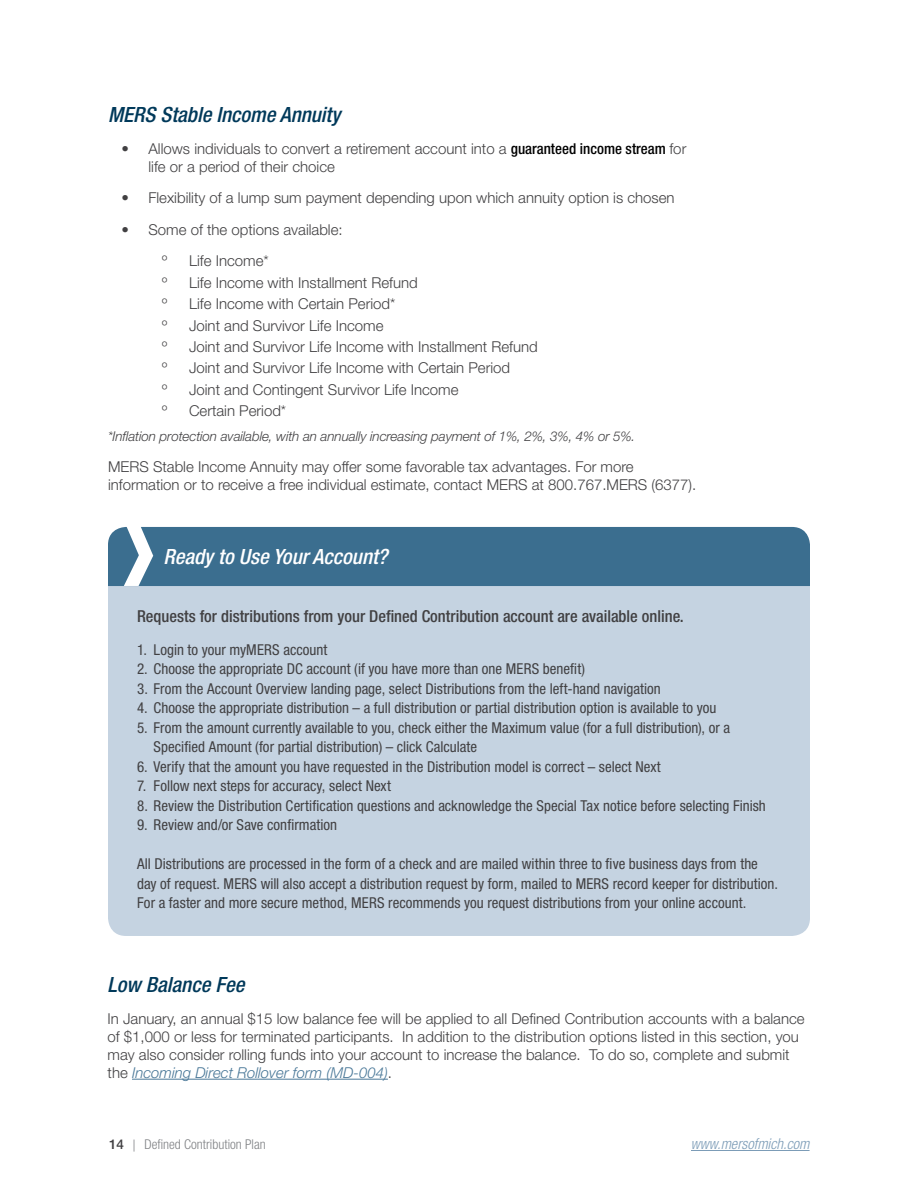
<style>
.page{position:relative;width:918px;height:1188px;background:#fff}
.page>*{position:absolute;margin:0;border:0;box-sizing:border-box;transform-origin:0 0}
.t1{font:italic 500 condensed 21px "Helvetica Neue LT Std";color:#00395a}
.t2{font:italic 500 condensed 21px "Helvetica Neue LT Std";color:#fff}
.t3{font:500 condensed 16.5px "Helvetica Neue LT Std";color:#414042}
.t4{font:condensed 15px/19.5px "Helvetica Neue LT Std";color:#414042}
.t5{font:300 15px/18px "Helvetica Neue LT Std";color:#414042}
.t6{font:italic 300 condensed 15px "Helvetica Neue LT Std";color:#7c9cb7}
.t7{font:italic 300 13.5px "Helvetica Neue LT Std";letter-spacing:-.01em;color:#414042}
.t8{font:300 condensed 13.5px "Helvetica Neue LT Std";color:#808285}
.s1{font-weight:500;font-stretch:condensed;color:#000}
.s2{font-style:italic;color:#4a7898}
.s3{font-weight:500;font-stretch:normal;color:#414042}
.s4{font-family:"Frutiger Neue LT Pro";font-stretch:normal;font-size:12px}
</style>
<div class="page">
<hr style="left:691px;top:1150px;width:119px;height:1px;background:#7c9cb7">
<hr style="left:132px;top:1079px;width:256px;height:1px;background:#4a7898">
<div style="left:108px;top:530px;width:702px;height:406px;background:#c5d3e1;border-radius:18px"></div>
<div style="left:108px;top:527px;width:702px;height:59px;background:#3b6e8f"></div>
<h1 class="t1" style="left:108px;top:102px;width:234px">MERS Stable Income Annuity</h1>
<p class="t5" style="left:148px;top:139px;width:539px;text-indent:-27px">• Allows individuals to convert a retirement account into a <span class="s1">guaranteed income stream</span> for life or a period of their choice</p>
<p class="t5" style="left:122px;top:189px;width:555px">• Flexibility of a lump sum payment depending upon which annuity option is chosen</p>
<p class="t5" style="left:162px;top:213px;width:182px;line-height:31.5px;text-indent:-40px">• Some of the options available: º</p>
<p class="t5" style="left:189px;top:252px;width:81px">Life Income*</p>
<p class="t5" style="left:162px;top:273px;width:7px">º</p>
<p class="t5" style="left:189px;top:273px;width:230px">Life Income with Installment Refund</p>
<p class="t5" style="left:162px;top:294px;width:7px">º</p>
<p class="t5" style="left:189px;top:294px;width:208px">Life Income with Certain Period*</p>
<p class="t5" style="left:162px;top:316px;width:7px">º</p>
<p class="t5" style="left:189px;top:316px;width:196px">Joint and Survivor Life Income</p>
<p class="t5" style="left:162px;top:337px;width:7px">º</p>
<p class="t5" style="left:189px;top:337px;width:350px">Joint and Survivor Life Income with Installment Refund</p>
<p class="t5" style="left:162px;top:359px;width:7px">º</p>
<p class="t5" style="left:189px;top:359px;width:323px">Joint and Survivor Life Income with Certain Period</p>
<p class="t5" style="left:162px;top:380px;width:7px">º</p>
<p class="t5" style="left:189px;top:380px;width:271px">Joint and Contingent Survivor Life Income</p>
<p class="t5" style="left:162px;top:402px;width:7px">º</p>
<p class="t5" style="left:189px;top:402px;width:99px">Certain Period*</p>
<p class="t7" style="left:108px;top:428px;width:529px">*Inflation protection available, with an annually increasing payment of 1%, 2%, 3%, 4% or 5%.</p>
<p class="t5" style="left:108px;top:457px;width:590px">MERS Stable Income Annuity may offer some favorable tax advantages. For more information or to receive a free individual estimate, contact MERS at 800.767.MERS (6377).</p>
<h1 class="t2" style="left:164px;top:544px;width:226px">Ready to Use Your Account?</h1>
<p class="t3" style="left:137px;top:606px;width:548px">Requests for distributions from your Defined Contribution account are available online.</p>
<p class="t4" style="left:137px;top:640px;width:192px">1. Login to your myMERS account</p>
<p class="t4" style="left:137px;top:659px;width:449px">2. Choose the appropriate DC account (if you have more than one MERS benefit)</p>
<p class="t4" style="left:137px;top:679px;width:525px">3. From the Account Overview landing page, select Distributions from the left-hand navigation</p>
<p class="t4" style="left:137px;top:698px;width:581px">4. Choose the appropriate distribution – a full distribution or partial distribution option is available to you</p>
<p class="t4" style="left:154px;top:718px;width:578px;text-indent:-16px">5. From the amount currently available to you, check either the Maximum value (for a full distribution), or a<br>Specified Amount (for partial distribution) – click Calculate</p>
<p class="t4" style="left:137px;top:757px;width:525px">6. Verify that the amount you have requested in the Distribution model is correct – select Next</p>
<p class="t4" style="left:137px;top:776px;width:255px">7. Follow next steps for accuracy, select Next</p>
<p class="t4" style="left:137px;top:796px;width:630px">8. Review the Distribution Certification questions and acknowledge the Special Tax notice before selecting Finish</p>
<p class="t4" style="left:137px;top:815px;width:202px">9. Review and/or Save confirmation</p>
<p class="t4" style="left:137px;top:854px;width:643px">All Distributions are processed in the form of a check and are mailed within three to five business days from the day of request. MERS will also accept a distribution request by form, mailed to MERS record keeper for distribution.<br>For a faster and more secure method, MERS recommends you request distributions from your online account.</p>
<h1 class="t1" style="left:108px;top:972px;width:139px">Low Balance Fee</h1>
<p class="t5" style="left:108px;top:1009px;width:699px">In January, an annual $15 low balance fee will be applied to all Defined Contribution accounts with a balance of $1,000 or less for terminated participants. In addition to the distribution options listed in this section, you may also consider rolling funds into your account to increase the balance. To do so, complete and submit the <span class="s2">Incoming Direct Rollover form (MD-004)</span>.</p>
<p class="t8" style="left:109px;top:1136px;width:158px"><span class="s3">14</span> <span class="s4">|</span> Defined Contribution Plan</p>
<p class="t6" style="left:691px;top:1135px;width:120px">www.mersofmich.com</p>
</div>
